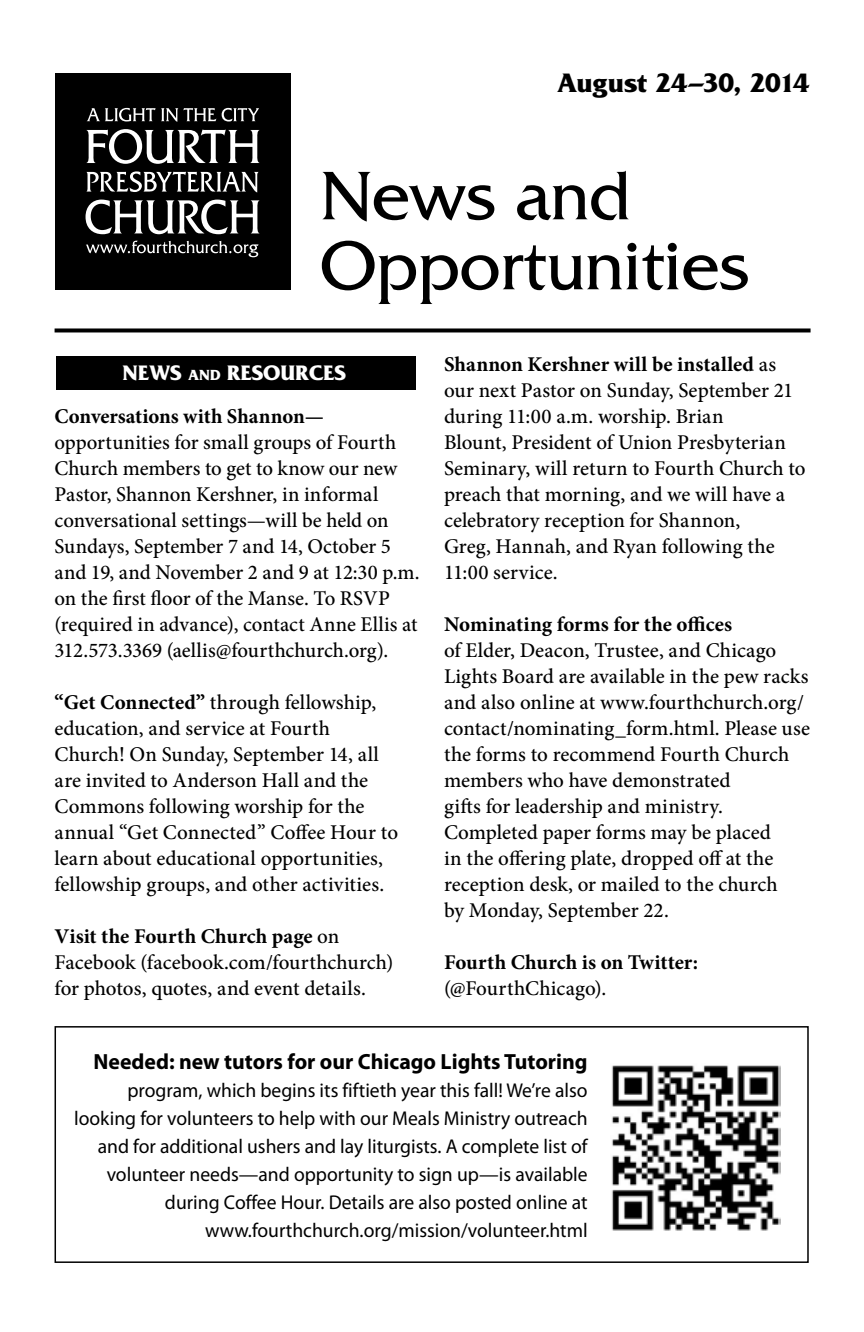
<style>
.page{position:relative;width:864px;height:1332px;background:#fff}
.page>*{position:absolute;margin:0;border:0;box-sizing:border-box;transform-origin:0 0}
.t1{font:72px/70px "Friz Quadrata Std";color:#000}
.t2{font:700 28px "Friz Quadrata Std";letter-spacing:-.01em;color:#000}
.t3{font:700 22px "Myriad Pro";color:#000}
.t4{font:700 22px "Friz Quadrata Std";color:#fff}
.t5{font:500 21px/26px "Minion Pro";color:#000}
.t6{font:700 21px "Minion Pro";color:#000}
.t7{font:20px/28px "Myriad Pro";color:#000;text-align:right}
.s1{font-size:15.4px}
.s2{font-weight:700}
</style>
<div class="page">
<svg style="left:55px;top:328px;width:756px;height:4px;background:#1e1e1e"></svg>
<div style="left:56px;top:73px;width:235px;height:216px;background:#000"></div>
<svg style="left:86px;top:129px;width:173px;height:35px"></svg>
<svg style="left:86px;top:171px;width:173px;height:22px"></svg>
<svg style="left:86px;top:200px;width:173px;height:34px"></svg>
<svg style="left:87px;top:108px;width:129px;height:14px;background:#474747"></svg>
<svg style="left:222px;top:108px;width:37px;height:14px"></svg>
<svg style="left:86px;top:241px;width:173px;height:16px;background:#363636"></svg>
<div style="left:56px;top:356px;width:360px;height:34px;background:#000"></div>
<div style="left:55px;top:1026px;width:754px;height:237px;border:2px solid #000"></div>
<img style="left:612px;top:1065px;width:168px;height:166px">
<h2 class="t2" style="left:557px;top:68px;width:254px">August 24–30, 2014</h2>
<h1 class="t1" style="left:320px;top:161px;width:431px">News and<br>Opportunities</h1>
<p class="t4" style="left:123px;top:360px;width:225px">NEWS <span class="s1">and</span> RESOURCES</p>
<p class="t6" style="left:55px;top:402px;width:271px">Conversations with Shannon—</p>
<p class="t5" style="left:55px;top:430px;width:367px">opportunities for small groups of Fourth Church members to get to know our new Pastor, Shannon Kershner, in informal conversational settings—will be held on Sundays, September 7 and 14, October 5 and 19, and November 2 and 9 at 12:30 p.m. on the first floor of the Manse. To RSVP (required in advance), contact Anne Ellis at 312.573.3369 (aellis@fourthchurch.org).</p>
<p class="t5" style="left:55px;top:690px;width:345px"><span class="s2">“Get Connected”</span> through fellowship, education, and service at Fourth Church! On Sunday, September 14, all are invited to Anderson Hall and the Commons following worship for the annual “Get Connected” Coffee Hour to learn about educational opportunities, fellowship groups, and other activities.</p>
<p class="t5" style="left:55px;top:924px;width:340px"><span class="s2">Visit the Fourth Church page</span> on<br>Facebook (facebook.com/fourthchurch) for photos, quotes, and event details.</p>
<p class="t5" style="left:444px;top:352px;width:363px"><span class="s2">Shannon Kershner will be installed</span> as our next Pastor on Sunday, September 21 during 11:00 a.m. worship. Brian<br>Blount, President of Union Presbyterian Seminary, will return to Fourth Church to preach that morning, and we will have a celebratory reception for Shannon,<br>Greg, Hannah, and Ryan following the 11:00 service.</p>
<p class="t6" style="left:444px;top:610px;width:290px">Nominating forms for the offices</p>
<p class="t5" style="left:444px;top:638px;width:367px">of Elder, Deacon, Trustee, and Chicago Lights Board are available in the pew racks and also online at www.fourthchurch.org/ contact/nominating_form.html. Please use the forms to recommend Fourth Church members who have demonstrated<br>gifts for leadership and ministry.<br>Completed paper forms may be placed<br>in the offering plate, dropped off at the reception desk, or mailed to the church<br>by Monday, September 22.</p>
<p class="t6" style="left:444px;top:948px;width:256px">Fourth Church is on Twitter:</p>
<p class="t5" style="left:444px;top:976px;width:164px">(@FourthChicago).</p>
<p class="t3" style="left:94px;top:1047px;width:496px">Needed: new tutors for our Chicago Lights Tutoring</p>
<p class="t7" style="left:74px;top:1076px;width:515px">program, which begins its fiftieth year this fall! We’re also looking for volunteers to help with our Meals Ministry outreach and for additional ushers and lay liturgists. A complete list of volunteer needs—and opportunity to sign up—is available during Coffee Hour. Details are also posted online at www.fourthchurch.org/mission/volunteer.html</p>
</div>
